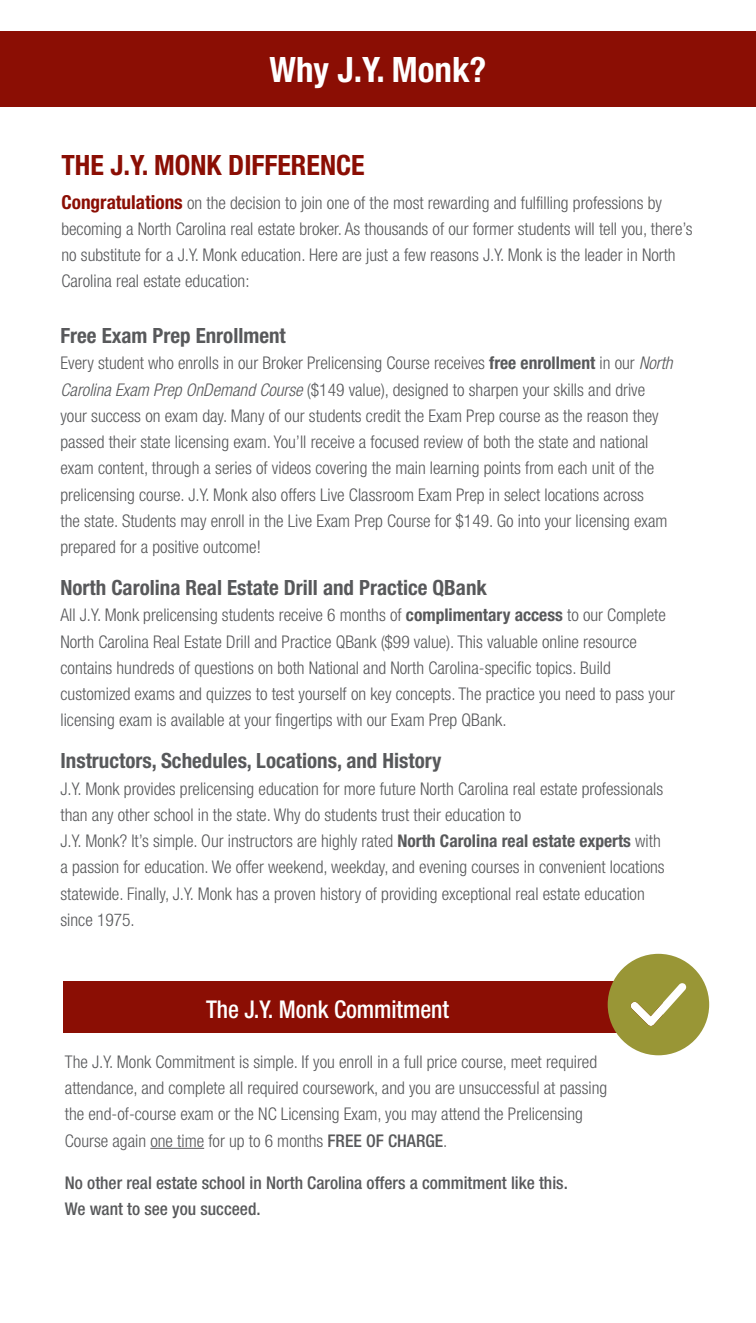
<style>
.page{position:relative;width:756px;height:1323px;background:#fff}
.page>*{position:absolute;margin:0;border:0;box-sizing:border-box;transform-origin:0 0}
.t1{font:700 condensed 35px "Helvetica Neue LT Std";color:#fff}
.t2{font:700 condensed 28px "Helvetica Neue LT Std";color:#8b0e04}
.t3{font:500 condensed 24.5px "Helvetica Neue LT Std";letter-spacing:-.005em;color:#fff;scale:.96 1}
.t4{font:700 condensed 21px "Helvetica Neue LT Std";color:#58595b}
.t5{font:300 condensed 17.5px/26.2px "Helvetica Neue LT Std";color:#58595b}
.t6{font:500 condensed 17.5px/26.2px "Helvetica Neue LT Std";color:#58595b}
.s1{font-weight:700;font-size:19.25px;color:#8b0e04}
.s2{font-weight:700}
.s3{font-style:italic}
.s4{font-weight:500}
</style>
<div class="page">
<div style="left:0;top:32px;width:756px;height:74px;background:#8b0e04"></div>
<hr style="left:150px;top:1148px;width:54px;height:1px;background:#58595b">
<div style="left:63px;top:981px;width:600px;height:52px;background:#8b0e04"></div>
<svg style="left:608px;top:954px;width:101px;height:101px"></svg>
<h1 class="t1" style="left:270px;top:48px;width:218px">Why J.Y. Monk?</h1>
<h2 class="t2" style="left:61px;top:148px;width:305px">THE J.Y. MONK DIFFERENCE</h2>
<p class="t5" style="left:61px;top:189px;width:633px"><span class="s1">Congratulations</span> on the decision to join one of the most rewarding and fulfilling professions by becoming a North Carolina real estate broker. As thousands of our former students will tell you, there’s no substitute for a J.Y. Monk education. Here are just a few reasons J.Y. Monk is the leader in North Carolina real estate education:</p>
<p class="t4" style="left:60px;top:323px;width:227px">Free Exam Prep Enrollment</p>
<p class="t5" style="left:60px;top:350px;width:614px">Every student who enrolls in our Broker Prelicensing Course receives <span class="s2">free enrollment</span> in our <span class="s3">North Carolina Exam Prep OnDemand Course</span> ($149 value), designed to sharpen your skills and drive your success on exam day. Many of our students credit the Exam Prep course as the reason they passed their state licensing exam. You’ll receive a focused review of both the state and national exam content, through a series of videos covering the main learning points from each unit of the prelicensing course. J.Y. Monk also offers Live Classroom Exam Prep in select locations across<br>the state. Students may enroll in the Live Exam Prep Course for $149. Go into your licensing exam prepared for a positive outcome!</p>
<p class="t4" style="left:60px;top:575px;width:428px">North Carolina Real Estate Drill and Practice QBank</p>
<p class="t5" style="left:60px;top:602px;width:616px">All J.Y. Monk prelicensing students receive 6 months of <span class="s2">complimentary access</span> to our Complete North Carolina Real Estate Drill and Practice QBank ($99 value). This valuable online resource contains hundreds of questions on both National and North Carolina-specific topics. Build customized exams and quizzes to test yourself on key concepts. The practice you need to pass your licensing exam is available at your fingertips with our Exam Prep QBank.</p>
<p class="t4" style="left:60px;top:748px;width:383px">Instructors, Schedules, Locations, and History</p>
<p class="t5" style="left:60px;top:775px;width:606px">J.Y. Monk provides prelicensing education for more future North Carolina real estate professionals than any other school in the state. Why do students trust their education to<br>J.Y. Monk? It’s simple. Our instructors are highly rated <span class="s2">North Carolina real estate experts</span> with a passion for education. We offer weekend, weekday, and evening courses in convenient locations statewide. Finally, J.Y. Monk has a proven history of providing exceptional real estate education since 1975.</p>
<h3 class="t3" style="left:206px;top:994px;width:254px">The J.Y. Monk Commitment</h3>
<p class="t5" style="left:65px;top:1048px;width:544px">The J.Y. Monk Commitment is simple. If you enroll in a full price course, meet required attendance, and complete all required coursework, and you are unsuccessful at passing the end-of-course exam or the NC Licensing Exam, you may attend the Prelicensing Course again one time for up to 6 months <span class="s4">FREE OF CHARGE</span>.</p>
<p class="t6" style="left:65px;top:1169px;width:505px">No other real estate school in North Carolina offers a commitment like this.<br>We want to see you succeed.</p>
</div>
